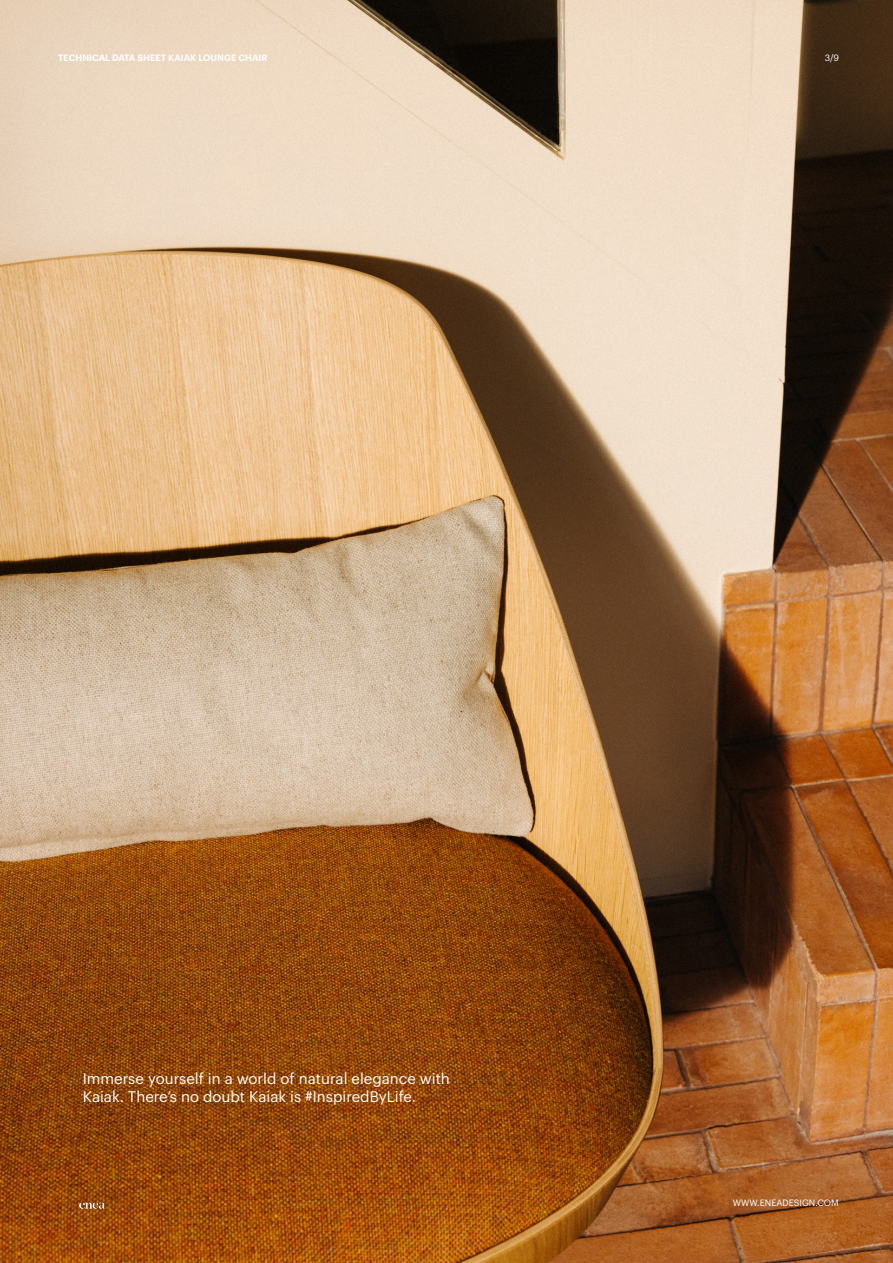
<style>
.page{position:relative;width:893px;height:1263px;background:#fff}
.page>*{position:absolute;margin:0;border:0;box-sizing:border-box;transform-origin:0 0}
.t1{font:15px/18px "Graphik";color:#fff}
.t2{font:600 9px "Graphik";color:#fff}
.t3{font:9px "Graphik";color:#fff}
</style>
<div class="page">
<img style="left:0;top:0;width:893px;height:1263px">
<img style="left:80px;top:1202px;width:25px;height:7px">
<p class="t2" style="left:58px;top:51px;width:211px">TECHNICAL DATA SHEET KAIAK LOUNGE CHAIR</p>
<p class="t3" style="left:825px;top:51px;width:16px">3/9</p>
<p class="t1" style="left:83px;top:1068px;width:369px">Immerse yourself in a world of natural elegance with<br>Kaiak. There’s no doubt Kaiak is #InspiredByLife.</p>
<p class="t3" style="left:733px;top:1196px;width:108px">WWW.ENEADESIGN.COM</p>
</div>
